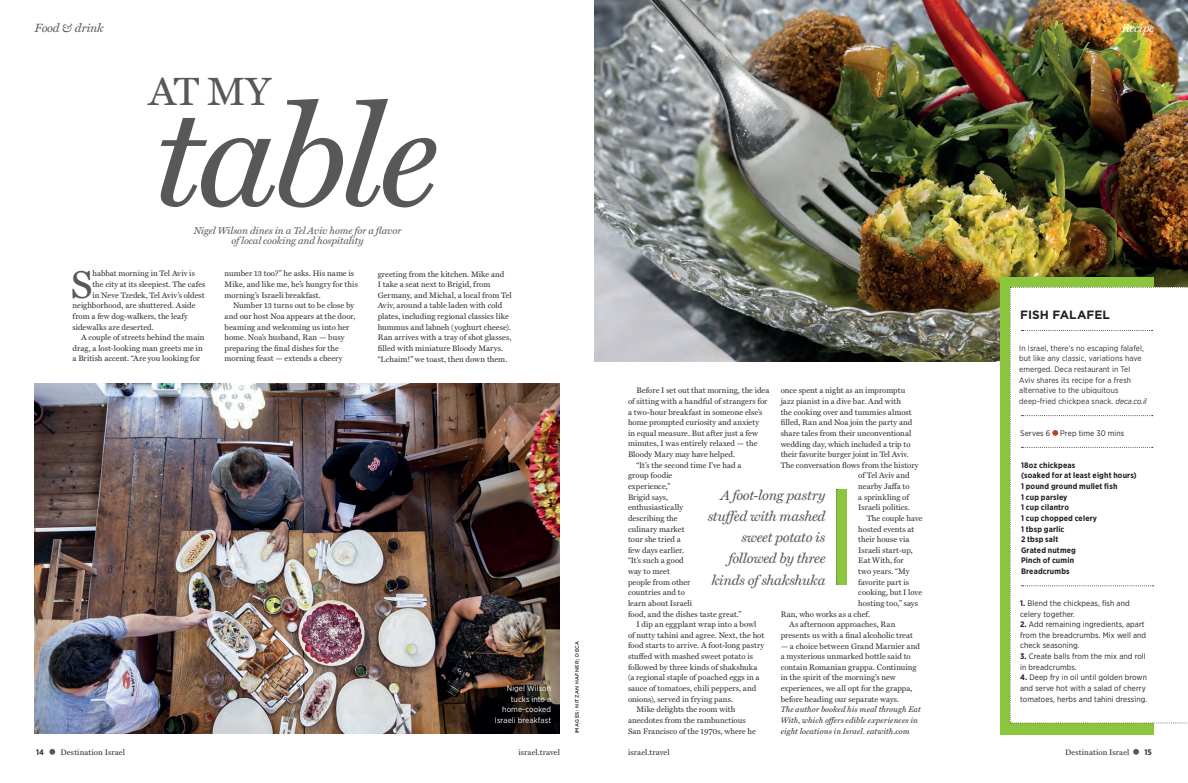
<style>
.page{position:relative;width:1188px;height:783px;background:#fff}
.page>*{position:absolute;margin:0;border:0;box-sizing:border-box;transform-origin:0 0}
.t1{font:italic 143.7px "Miller Text";letter-spacing:-.035em;color:#57585a}
.t2{font:39.7px "Miller Text";color:#57585a}
.t3{font:39.1px "Miller Text";color:#57585a}
.t4{font:italic 14px/21.3px "Miller Text";letter-spacing:-.02em;color:#57585a;text-align:right}
.t5{font:700 12px "Gotham";color:#231f20}
.t6{font:italic 12px "Miller Text";letter-spacing:-.02em;color:#57585a}
.t7{font:italic 12px "Miller Text";letter-spacing:-.02em;color:#fff}
.t8{font:italic 10px/10.6px "Miller Text";letter-spacing:-.015em;color:#57585a;text-align:center}
.t9{font:8px/10.6px "Miller Text";letter-spacing:.005em;color:#312f30}
.t10{font:8px/10.6px "Gotham Narrow";letter-spacing:.01em;color:#231f20}
.t11{font:8px/10.6px "Gotham Narrow";letter-spacing:.01em;color:#312f30}
.t12{font:700 8px/10.6px "Gotham Narrow";letter-spacing:.02em;color:#231f20}
.t13{font:italic 8px/10.6px "Miller Text";letter-spacing:.01em;color:#312f30}
.t14{font:8px/10.6px "Gotham Narrow";letter-spacing:.015em;color:#fff;text-align:right}
.t15{font:700 8px "Gotham Narrow";color:#312f30}
.t16{font:500 5px "Gotham";letter-spacing:.07em;color:#231f20}
.s1{font-style:italic}
.s2{font-weight:700}
</style>
<div class="page">
<img style="left:35px;top:383px;width:525px;height:350px">
<img style="left:594px;top:0;width:594px;height:361px">
<div style="left:1000px;top:277px;width:153px;height:457px;background:#8bc63e"></div>
<div style="left:1010px;top:287px;width:178px;height:436px;background:#fff"></div>
<div style="left:836px;top:489px;width:11px;height:96px;background:#8bc63e"></div>
<svg style="left:836px;top:489px;width:1px;height:96px"></svg>
<svg style="left:1133px;top:749px;width:6px;height:6px"></svg>
<svg style="left:49px;top:749px;width:6px;height:6px"></svg>
<h3 class="t6" style="left:35px;top:21px;width:71px">Food &amp; drink</h3>
<h3 class="t7" style="left:1121px;top:21px;width:34px">Recipe</h3>
<h2 class="t2" style="left:148px;top:68px;width:124px">AT MY</h2>
<h1 class="t1" style="left:154px;top:74px;width:285px">table</h1>
<p class="t8" style="left:194px;top:225px;width:209px">Nigel Wilson dines in a Tel Aviv home for a flavor of local cooking and hospitality</p>
<h3 class="t3" style="left:71px;top:262px;width:23px">S</h3>
<p class="t9" style="left:92px;top:269px;width:104px">habbat morning in Tel Aviv is</p>
<p class="t9" style="left:92px;top:279px;width:115px">the city at its sleepiest. The cafes</p>
<p class="t9" style="left:92px;top:290px;width:114px">in Neve Tzedek, Tel Aviv’s oldest</p>
<p class="t9" style="left:73px;top:300px;width:124px">neighborhood, are shuttered. Aside</p>
<p class="t9" style="left:73px;top:311px;width:117px">from a few dog-walkers, the leafy</p>
<p class="t9" style="left:73px;top:322px;width:83px">sidewalks are deserted.</p>
<p class="t9" style="left:81px;top:332px;width:125px">A couple of streets behind the main</p>
<p class="t9" style="left:73px;top:343px;width:132px">drag, a lost-looking man greets me in</p>
<p class="t9" style="left:73px;top:354px;width:129px">a British accent. “Are you looking for</p>
<p class="t9" style="left:225px;top:269px;width:135px">number 13 too?” he asks. His name is<br>Mike, and like me, he’s hungry for this morning’s Israeli breakfast.</p>
<p class="t9" style="left:225px;top:300px;width:132px;text-indent:9px">Number 13 turns out to be close by and our host Noa appears at the door, beaming and welcoming us into her home. Noa’s husband, Ran — busy preparing the final dishes for the morning feast — extends a cheery</p>
<p class="t9" style="left:378px;top:269px;width:136px">greeting from the kitchen. Mike and<br>I take a seat next to Brigid, from Germany, and Michal, a local from Tel Aviv, around a table laden with cold plates, including regional classics like hummus and labneh (yoghurt cheese).<br>Ran arrives with a tray of shot glasses, filled with miniature Bloody Marys. “Lchaim!” we toast, then down them.</p>
<p class="t14" style="left:495px;top:683px;width:58px">Nigel Wilson tucks into a home-cooked<br>Israeli breakfast</p>
<p class="t16" style="left:574px;top:733px;width:94px;rotate:-90deg">IMAGES: NITZAN HAFNER; DECA</p>
<p class="t9" style="left:637px;top:385px;width:134px">Before I set out that morning, the idea</p>
<p class="t9" style="left:628px;top:396px;width:141px">of sitting with a handful of strangers for</p>
<p class="t9" style="left:628px;top:407px;width:136px">a two-hour breakfast in someone else’s</p>
<p class="t9" style="left:628px;top:417px;width:133px">home prompted curiosity and anxiety</p>
<p class="t9" style="left:628px;top:428px;width:131px">in equal measure. But after just a few</p>
<p class="t9" style="left:628px;top:439px;width:131px">minutes, I was entirely relaxed — the</p>
<p class="t9" style="left:628px;top:449px;width:109px">Bloody Mary may have helped.</p>
<p class="t9" style="left:637px;top:460px;width:107px">“It’s the second time I’ve had a</p>
<p class="t9" style="left:628px;top:471px;width:46px">group foodie</p>
<p class="t9" style="left:628px;top:481px;width:44px">experience,”</p>
<p class="t9" style="left:628px;top:492px;width:42px">Brigid says,</p>
<p class="t9" style="left:628px;top:502px;width:57px">enthusiastically</p>
<p class="t9" style="left:628px;top:513px;width:51px">describing the</p>
<p class="t9" style="left:628px;top:524px;width:58px">culinary market</p>
<p class="t9" style="left:628px;top:534px;width:54px">tour she tried a</p>
<p class="t9" style="left:628px;top:545px;width:58px">few days earlier.</p>
<p class="t9" style="left:628px;top:556px;width:57px">“It’s such a good</p>
<p class="t9" style="left:628px;top:566px;width:43px">way to meet</p>
<p class="t9" style="left:628px;top:577px;width:64px">people from other</p>
<p class="t9" style="left:628px;top:587px;width:58px">countries and to</p>
<p class="t9" style="left:628px;top:598px;width:66px">learn about Israeli</p>
<p class="t9" style="left:628px;top:609px;width:115px">food, and the dishes taste great.”</p>
<p class="t9" style="left:637px;top:619px;width:121px">I dip an eggplant wrap into a bowl</p>
<p class="t9" style="left:628px;top:630px;width:138px">of nutty tahini and agree. Next, the hot</p>
<p class="t9" style="left:628px;top:641px;width:138px">food starts to arrive. A foot-long pastry</p>
<p class="t9" style="left:628px;top:651px;width:127px">stuffed with mashed sweet potato is</p>
<p class="t9" style="left:628px;top:662px;width:131px">followed by three kinds of shakshuka</p>
<p class="t9" style="left:628px;top:673px;width:133px">(a regional staple of poached eggs in a</p>
<p class="t9" style="left:628px;top:683px;width:130px">sauce of tomatoes, chili peppers, and</p>
<p class="t9" style="left:628px;top:694px;width:107px">onions), served in frying pans.</p>
<p class="t9" style="left:637px;top:704px;width:100px">Mike delights the room with</p>
<p class="t9" style="left:628px;top:715px;width:119px">anecdotes from the rambunctious</p>
<p class="t9" style="left:628px;top:726px;width:129px">San Francisco of the 1970s, where he</p>
<p class="t9" style="left:781px;top:386px;width:126px">once spent a night as an impromptu</p>
<p class="t9" style="left:781px;top:396px;width:122px">jazz pianist in a dive bar. And with</p>
<p class="t9" style="left:781px;top:407px;width:132px">the cooking over and tummies almost</p>
<p class="t9" style="left:781px;top:417px;width:133px">filled, Ran and Noa join the party and</p>
<p class="t9" style="left:781px;top:428px;width:132px">share tales from their unconventional</p>
<p class="t9" style="left:781px;top:439px;width:131px">wedding day, which included a trip to</p>
<p class="t9" style="left:781px;top:449px;width:130px">their favorite burger joint in Tel Aviv.</p>
<p class="t9" style="left:781px;top:460px;width:139px">The conversation flows from the history</p>
<p class="t9" style="left:858px;top:471px;width:53px">of Tel Aviv and</p>
<p class="t9" style="left:858px;top:481px;width:53px">nearby Jaffa to</p>
<p class="t9" style="left:858px;top:492px;width:52px">a sprinkling of</p>
<p class="t9" style="left:858px;top:503px;width:53px">Israeli politics.</p>
<p class="t9" style="left:867px;top:513px;width:57px">The couple have</p>
<p class="t9" style="left:858px;top:524px;width:57px">hosted events at</p>
<p class="t9" style="left:858px;top:534px;width:53px">their house via</p>
<p class="t9" style="left:858px;top:545px;width:56px">Israeli start-up,</p>
<p class="t9" style="left:858px;top:556px;width:47px">Eat With, for</p>
<p class="t9" style="left:858px;top:566px;width:53px">two years. “My</p>
<p class="t9" style="left:858px;top:577px;width:52px">favorite part is</p>
<p class="t9" style="left:858px;top:588px;width:65px">cooking, but I love</p>
<p class="t9" style="left:858px;top:598px;width:61px">hosting too,” says</p>
<p class="t9" style="left:781px;top:609px;width:91px">Ran, who works as a chef.</p>
<p class="t9" style="left:789px;top:619px;width:108px">As afternoon approaches, Ran</p>
<p class="t9" style="left:781px;top:630px;width:134px">presents us with a final alcoholic treat</p>
<p class="t9" style="left:781px;top:641px;width:141px">— a choice between Grand Marnier and a mysterious unmarked bottle said to contain Romanian grappa. Continuing in the spirit of the morning’s new experiences, we all opt for the grappa, before heading our separate ways.</p>
<p class="t13" style="left:781px;top:705px;width:142px">The author booked his meal through Eat<br>With, which offers edible experiences in eight locations in Israel. eatwith.com</p>
<h3 class="t4" style="left:708px;top:485px;width:119px">A foot-long pastry stuffed with mashed sweet potato is followed by three kinds of shakshuka</h3>
<h3 class="t5" style="left:1020px;top:307px;width:91px">FISH FALAFEL</h3>
<p class="t11" style="left:1019px;top:343px;width:129px">In Israel, there’s no escaping falafel, but like any classic, variations have emerged. Deca restaurant in Tel Aviv shares its recipe for a fresh alternative to the ubiquitous deep-fried chickpea snack. <span class="s1">deca.co.il</span></p>
<p class="t10" style="left:1020px;top:428px;width:106px">Serves 6 Prep time 30 mins</p>
<p class="t12" style="left:1021px;top:460px;width:117px">18oz chickpeas<br>(soaked for at least eight hours)<br>1 pound ground mullet fish<br>1 cup parsley<br>1 cup cilantro<br>1 cup chopped celery<br>1 tbsp garlic<br>2 tbsp salt<br>Grated nutmeg<br>Pinch of cumin<br>Breadcrumbs</p>
<p class="t10" style="left:1020px;top:598px;width:111px"><span class="s2">1.</span> Blend the chickpeas, fish and celery together.</p>
<p class="t10" style="left:1020px;top:619px;width:128px"><span class="s2">2.</span> Add remaining ingredients, apart from the breadcrumbs. Mix well and check seasoning.</p>
<p class="t10" style="left:1020px;top:651px;width:127px"><span class="s2">3.</span> Create balls from the mix and roll in breadcrumbs.</p>
<p class="t10" style="left:1020px;top:672px;width:129px"><span class="s2">4.</span> Deep fry in oil until golden brown and serve hot with a salad of cherry tomatoes, herbs and tahini dressing.</p>
<p class="t15" style="left:36px;top:747px;width:9px">14</p>
<p class="t9" style="left:61px;top:747px;width:66px">Destination Israel</p>
<p class="t9" style="left:518px;top:747px;width:43px">israel.travel</p>
<p class="t9" style="left:628px;top:747px;width:43px">israel.travel</p>
<p class="t9" style="left:1065px;top:747px;width:66px">Destination Israel</p>
<p class="t15" style="left:1144px;top:747px;width:9px">15</p>
</div>
